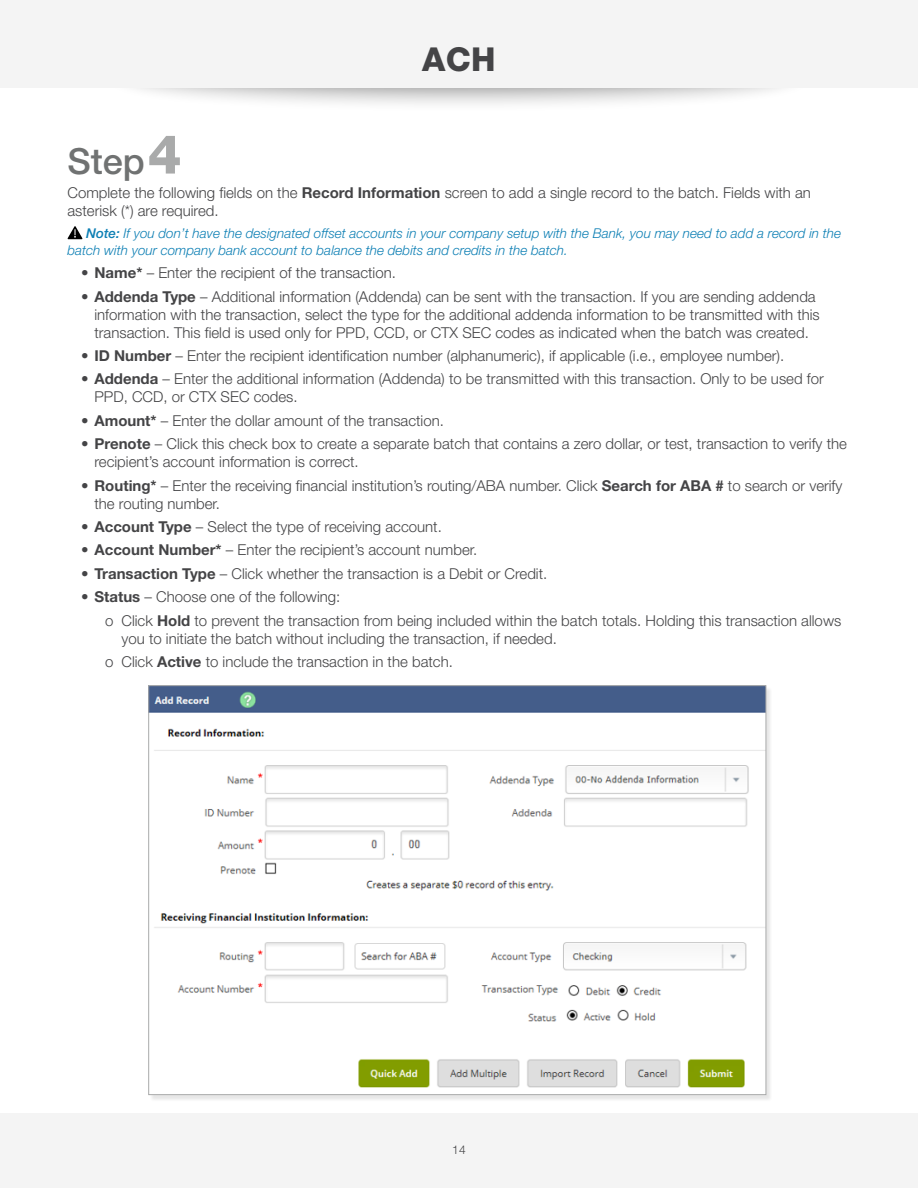
<style>
.page{position:relative;width:918px;height:1188px;background:#fff}
.page>*{position:absolute;margin:0;border:0;box-sizing:border-box;transform-origin:0 0}
.t1{font:500 36px "Helvetica Neue LT Std";color:#707272}
.t2{font:800 33px "Helvetica Neue LT Std";color:#444446}
.t3{font:300 15px/18px "Helvetica Neue LT Std";color:#444446}
.t4{font:italic 300 13.5px/16.5px "Helvetica Neue LT Std";color:#0d7fb4}
.t5{font:300 12px "Helvetica Neue LT Std";color:#444446}
.s1{font-weight:800;font-size:54px;color:#a9aaaa}
.s2{font-weight:700}
.s3{font-weight:500}
</style>
<div class="page">
<div style="left:0;top:1113px;width:918px;height:75px;background:#f4f4f4"></div>
<div style="left:98px;top:6px;width:722px;height:107px;background:#000;opacity:.4"></div>
<div style="left:0;top:0;width:918px;height:88px;background:#f4f4f4"></div>
<svg style="left:68px;top:226px;width:15px;height:13px"></svg>
<div style="left:149px;top:686px;width:624px;height:415px;background:#000;opacity:.1"></div>
<img style="left:150px;top:687px;width:614px;height:406px">
<h2 class="t2" style="left:422px;top:39px;width:75px">ACH</h2>
<h1 class="t1" style="left:68px;top:139px;width:116px">Step <span class="s1">4</span></h1>
<p class="t3" style="left:68px;top:184px;width:745px">Complete the following fields on the <span class="s2">Record Information</span> screen to add a single record to the batch. Fields with an asterisk (*) are required.</p>
<p class="t4" style="left:68px;top:225px;width:775px;text-indent:19px"><span class="s3">Note:</span> If you don’t have the designated offset accounts in your company setup with the Bank, you may need to add a record in the batch with your company bank account to balance the debits and credits in the batch.</p>
<p class="t3" style="left:81px;top:263px;width:314px">• <span class="s2">Name*</span> – Enter the recipient of the transaction.</p>
<p class="t3" style="left:94px;top:287px;width:727px;text-indent:-14px">• <span class="s2">Addenda Type</span> – Additional information (Addenda) can be sent with the transaction. If you are sending addenda information with the transaction, select the type for the additional addenda information to be transmitted with this transaction. This field is used only for PPD, CCD, or CTX SEC codes as indicated when the batch was created.</p>
<p class="t3" style="left:81px;top:346px;width:702px">• <span class="s2">ID Number</span> – Enter the recipient identification number (alphanumeric), if applicable (i. e. , employee number).</p>
<p class="t3" style="left:94px;top:370px;width:731px;text-indent:-14px">• <span class="s2">Addenda</span> – Enter the additional information (Addenda) to be transmitted with this transaction. Only to be used for<br>PPD, CCD, or CTX SEC codes.</p>
<p class="t3" style="left:81px;top:411px;width:362px">• <span class="s2">Amount*</span> – Enter the dollar amount of the transaction.</p>
<p class="t3" style="left:94px;top:434px;width:754px;text-indent:-14px">• <span class="s2">Prenote</span> – Click this check box to create a separate batch that contains a zero dollar, or test, transaction to verify the recipient’s account information is correct.</p>
<p class="t3" style="left:94px;top:476px;width:749px;text-indent:-13px">• <span class="s2">Routing*</span> – Enter the receiving financial institution’s routing/ABA number. Click <span class="s2">Search for ABA #</span> to search or verify the routing number.</p>
<p class="t3" style="left:81px;top:517px;width:359px">• <span class="s2">Account Type</span> – Select the type of receiving account.</p>
<p class="t3" style="left:81px;top:541px;width:395px">• <span class="s2">Account Number*</span> – Enter the recipient’s account number.</p>
<p class="t3" style="left:81px;top:564px;width:465px">• <span class="s2">Transaction Type</span> – Click whether the transaction is a Debit or Credit.</p>
<p class="t3" style="left:105px;top:585px;width:738px;line-height:23.4px;text-indent:-24px">• <span class="s2">Status</span> – Choose one of the following:<br>o Click <span class="s2">Hold</span> to prevent the transaction from being included within the batch totals. Holding this transaction allows</p>
<p class="t3" style="left:105px;top:626px;width:450px;line-height:23.4px;text-indent:16px">you to initiate the batch without including the transaction, if needed. o Click <span class="s2">Active</span> to include the transaction in the batch.</p>
<p class="t5" style="left:452px;top:1142px;width:15px">14</p>
</div>
